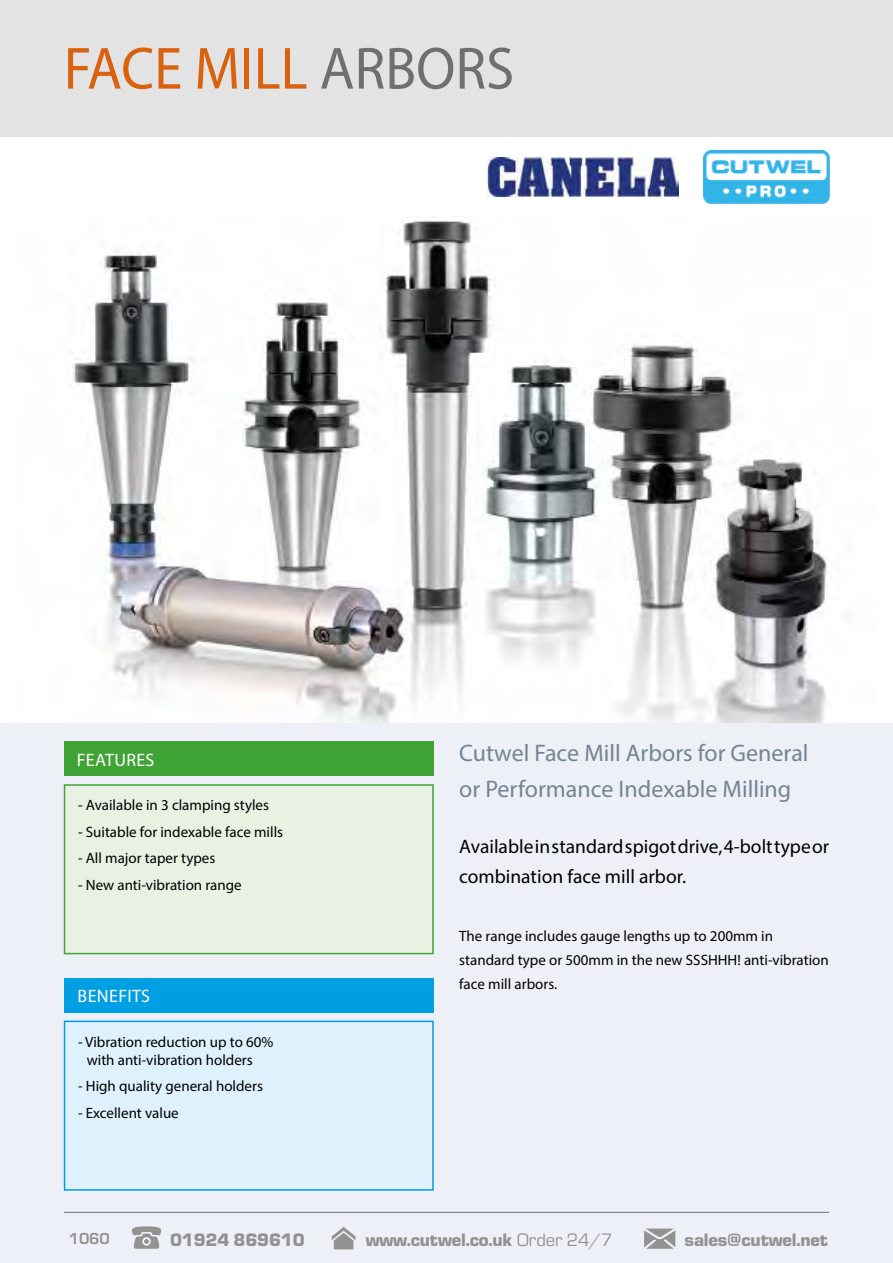
<style>
.page{position:relative;width:893px;height:1263px;background:#edf1f7}
.page>*{position:absolute;margin:0;border:0;box-sizing:border-box;transform-origin:0 0}
.t1{font:60px "Myriad Pro";color:#da610e;scale:.95 1}
.t2{font:24px/36px "Myriad Pro";color:#748493}
.t3{font:19.5px/30px "Myriad Pro";color:#000}
.t4{font:900 18.75px "Eurostile";letter-spacing:-.01em;color:#929291}
.t5{font:18px "Myriad Pro";letter-spacing:.02em;color:#fff}
.t6{font:700 16.5px "Eurostile";color:#929291}
.t7{font:15px/24px "Myriad Pro";color:#000}
.s1{color:#6f6f6e}
.s2{font-weight:400}
</style>
<div class="page">
<svg style="left:644px;top:1228px;width:31px;height:21px"></svg>
<svg style="left:332px;top:1227px;width:24px;height:22px"></svg>
<svg style="left:132px;top:1226px;width:30px;height:23px"></svg>
<div style="left:0;top:136px;width:893px;height:587px;background:#fff"></div>
<img style="left:72px;top:216px;width:755px;height:507px">
<div style="left:0;top:0;width:893px;height:136px;background:#e3e3e3"></div>
<div style="left:64px;top:742px;width:370px;height:34px;background:#3fa435"></div>
<div style="left:65px;top:785px;width:368px;height:168px;background:#e9f1e2"></div>
<div style="left:64px;top:784px;width:370px;height:170px;border:2px solid #3fa435"></div>
<div style="left:65px;top:978px;width:369px;height:34px;background:#009ee3"></div>
<div style="left:65px;top:1021px;width:368px;height:169px;background:#dff1fd"></div>
<div style="left:64px;top:1020px;width:370px;height:171px;border:2px solid #009ee3"></div>
<img style="left:487px;top:157px;width:192px;height:39px">
<img style="left:703px;top:151px;width:126px;height:52px">
<hr style="left:64px;top:1212px;width:765px;height:1px;background:#6f6f6e">
<h1 class="t1" style="left:64px;top:31px;width:476px">FACE MILL <span class="s1">ARBORS</span></h1>
<p class="t5" style="left:77px;top:749px;width:79px">FEATURES</p>
<p class="t7" style="left:78px;top:793px;width:193px">- Available in 3 clamping styles</p>
<p class="t7" style="left:78px;top:820px;width:207px">- Suitable for indexable face mills</p>
<p class="t7" style="left:78px;top:846px;width:139px">- All major taper types</p>
<p class="t7" style="left:78px;top:873px;width:165px">- New anti-vibration range</p>
<p class="t5" style="left:78px;top:985px;width:74px">BENEFITS</p>
<p class="t7" style="left:87px;top:1032px;width:188px;line-height:18px;text-indent:-9px">- Vibration reduction up to 60% with anti-vibration holders</p>
<p class="t7" style="left:78px;top:1074px;width:186px">- High quality general holders</p>
<p class="t7" style="left:78px;top:1100px;width:102px">- Excellent value</p>
<h2 class="t2" style="left:459px;top:735px;width:351px">Cutwel Face Mill Arbors for General or Performance Indexable Milling</h2>
<h3 class="t3" style="left:459px;top:831px;width:371px">Available in standard spigot drive, 4-bolt type or combination face mill arbor.</h3>
<p class="t7" style="left:459px;top:923px;width:371px">The range includes gauge lengths up to 200mm in standard type or 500mm in the new SSSHHH! anti‑vibration face mill arbors.</p>
<p class="t6" style="left:69px;top:1227px;width:42px">1060</p>
<p class="t4" style="left:170px;top:1226px;width:136px">01924 869610</p>
<p class="t4" style="left:366px;top:1226px;width:249px">www.cutwel.co.uk <span class="s2">Order 24/7</span></p>
<p class="t4" style="left:685px;top:1226px;width:145px">sales@cutwel.net</p>
</div>
